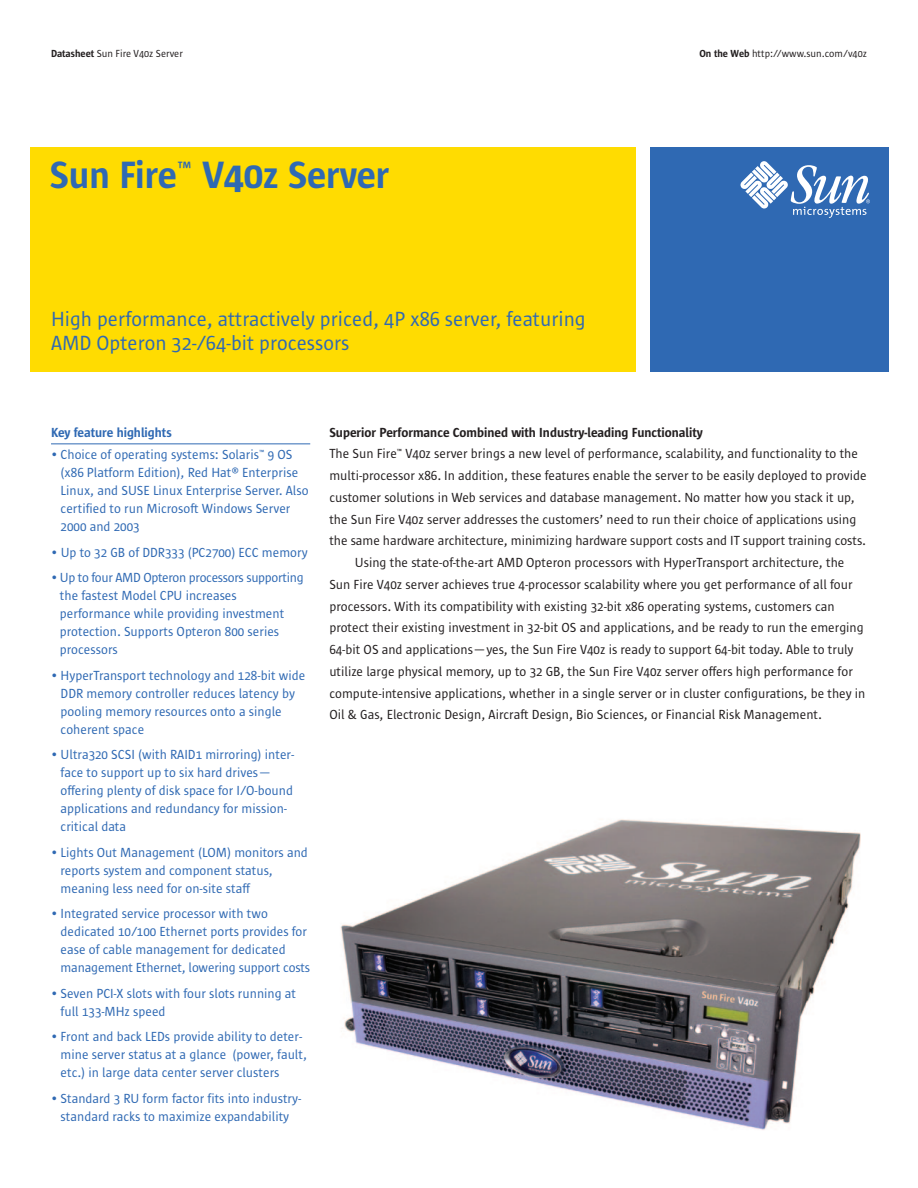
<style>
.page{position:relative;width:918px;height:1188px;background:#fff}
.page>*{position:absolute;margin:0;border:0;box-sizing:border-box;transform-origin:0 0}
.t1{font:600 39px "Sun Sans";color:#2f69b3}
.t2{font:21px/24px "Sun Sans";color:#2f69b3}
.t3{font:13.5px/18px "Sun Sans";color:#2f69b3}
.t4{font:13.5px "Sun Sans";color:#231f20}
.t5{font:600 13.5px "Sun Sans";color:#231f20}
.t6{font:600 13.5px "Sun Sans";color:#2f69b3}
.t7{font:10.5px "Sun Sans";color:#231f20}
.s1{font-weight:600}
.s2{font-weight:400}
</style>
<div class="page">
<img style="left:340px;top:819px;width:521px;height:311px">
<div style="left:30px;top:147px;width:605px;height:224px;background:#ffdc01"></div>
<div style="left:650px;top:147px;width:238px;height:224px;background:#2f69b3"></div>
<svg style="left:740px;top:161px;width:130px;height:57px"></svg>
<hr style="left:51px;top:443px;width:259px;height:1px;background:#2f69b3">
<p class="t7" style="left:51px;top:49px;width:133px"><span class="s1">Datasheet</span> Sun Fire V40z Server</p>
<p class="t7" style="left:699px;top:49px;width:169px"><span class="s1">On the Web</span> http://www.sun.com/v40z</p>
<h1 class="t1" style="left:50px;top:161px;width:341px">Sun Fire<span class="s2">™</span> V40z Server</h1>
<h2 class="t2" style="left:51px;top:309px;width:536px">High performance, attractively priced, 4P x86 server, featuring<br>AMD Opteron 32-/64-bit processors</h2>
<p class="t6" style="left:51px;top:427px;width:122px">Key feature highlights</p>
<p class="t3" style="left:61px;top:447px;width:250px;text-indent:-10px">• Choice of operating systems: Solaris™ 9 OS (x86 Platform Edition), Red Hat® Enterprise Linux, and SUSE Linux Enterprise Server. Also certified to run Microsoft Windows Server 2000 and 2003</p>
<p class="t3" style="left:51px;top:544px;width:258px">• Up to 32 GB of DDR333 (PC2700) ECC memory</p>
<p class="t3" style="left:60px;top:570px;width:245px;text-indent:-9px">• Up to four AMD Opteron processors supporting the fastest Model CPU increases performance while providing investment protection. Supports Opteron 800 series processors</p>
<p class="t3" style="left:61px;top:667px;width:246px;text-indent:-10px">• HyperTransport technology and 128-bit wide DDR memory controller reduces latency by pooling memory resources onto a single coherent space</p>
<p class="t3" style="left:61px;top:747px;width:235px;text-indent:-10px">• Ultra320 SCSI (with RAID1 mirroring) inter&shy;face to support up to six hard drives— offering plenty of disk space for I/O-bound applications and redundancy for mission&shy;critical data</p>
<p class="t3" style="left:61px;top:844px;width:249px;text-indent:-10px">• Lights Out Management (LOM) monitors and reports system and component status, meaning less need for on-site staff</p>
<p class="t3" style="left:61px;top:906px;width:251px;text-indent:-10px">• Integrated service processor with two dedicated 10/100 Ethernet ports provides for ease of cable management for dedicated management Ethernet, lowering support costs</p>
<p class="t3" style="left:61px;top:985px;width:237px;text-indent:-10px">• Seven PCI-X slots with four slots running at full 133-MHz speed</p>
<p class="t3" style="left:61px;top:1029px;width:248px;text-indent:-10px">• Front and back LEDs provide ability to deter&shy;mine server status at a glance (power, fault, etc.) in large data center server clusters</p>
<p class="t3" style="left:51px;top:1090px;width:252px;text-align:center">• Standard 3 RU form factor fits into industry&shy;standard racks to maximize expandability</p>
<p class="t5" style="left:329px;top:427px;width:375px">Superior Performance Combined with Industry-leading Functionality</p>
<p class="t4" style="left:329px;top:449px;width:530px">The Sun Fire™ V40z server brings a new level of performance, scalability, and functionality to the</p>
<p class="t4" style="left:329px;top:471px;width:539px">multi-processor x86. In addition, these features enable the server to be easily deployed to provide</p>
<p class="t4" style="left:329px;top:492px;width:527px">customer solutions in Web services and database management. No matter how you stack it up,</p>
<p class="t4" style="left:329px;top:514px;width:529px">the Sun Fire V40z server addresses the customers’ need to run their choice of applications using</p>
<p class="t4" style="left:329px;top:536px;width:538px">the same hardware architecture, minimizing hardware support costs and IT support training costs.</p>
<p class="t4" style="left:355px;top:558px;width:491px">Using the state-of-the-art AMD Opteron processors with HyperTransport architecture, the</p>
<p class="t4" style="left:329px;top:579px;width:525px">Sun Fire V40z server achieves true 4-processor scalability where you get performance of all four</p>
<p class="t4" style="left:329px;top:601px;width:507px">processors. With its compatibility with existing 32-bit x86 operating systems, customers can</p>
<p class="t4" style="left:329px;top:623px;width:536px">protect their existing investment in 32-bit OS and applications, and be ready to run the emerging</p>
<p class="t4" style="left:329px;top:645px;width:526px">64-bit OS and applications—yes, the Sun Fire V40z is ready to support 64-bit today. Able to truly</p>
<p class="t4" style="left:329px;top:666px;width:525px">utilize large physical memory, up to 32 GB, the Sun Fire V40z server offers high performance for</p>
<p class="t4" style="left:329px;top:688px;width:538px">compute-intensive applications, whether in a single server or in cluster configurations, be they in</p>
<p class="t4" style="left:329px;top:710px;width:494px">Oil &amp; Gas, Electronic Design, Aircraft Design, Bio Sciences, or Financial Risk Management.</p>
</div>
